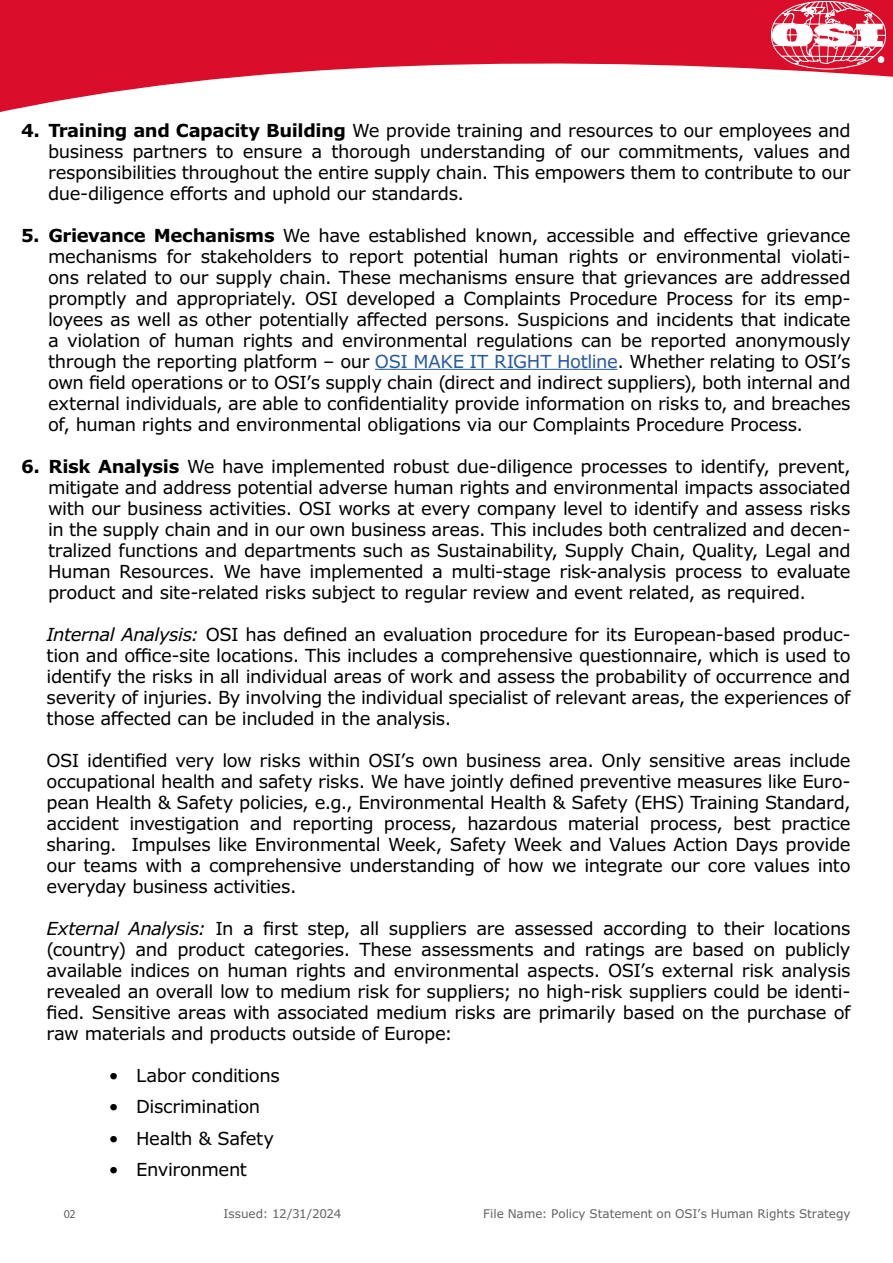
<style>
.page{position:relative;width:893px;height:1263px;background:#fff}
.page>*{position:absolute;margin:0;border:0;box-sizing:border-box;transform-origin:0 0}
.t1{font:18px/21px "Verdana Pro";letter-spacing:-.02em;color:#000;text-align:justify}
.t2{font:12px "Verdana Pro";letter-spacing:-.005em;color:#636365}
.t3{font:12px "Myriad Pro";color:#636365}
.s1{font-weight:700}
.s2{color:#275b9b}
.s3{font-style:italic}
</style>
<div class="page">
<svg style="left:0;top:0;width:893px;height:112px;fill:#da0e2b"></svg>
<hr style="left:375px;top:369px;width:242px;height:1px;background:#275b9b">
<svg style="left:771px;top:1px;width:115px;height:68px"></svg>
<p class="t1" style="left:48px;top:120px;width:804px;text-indent:-27px"><span class="s1">4. Training and Capacity Building</span> We provide training and resources to our employees and business partners to ensure a thorough understanding of our commitments, values and responsibilities throughout the entire supply chain. This empowers them to contribute to our due-diligence efforts and uphold our standards.</p>
<p class="t1" style="left:48px;top:225px;width:804px;text-indent:-27px"><span class="s1">5. Grievance Mechanisms</span> We have established known, accessible and effective grievance mechanisms for stakeholders to report potential human rights or environmental violati&shy;ons related to our supply chain. These mechanisms ensure that grievances are addressed promptly and appropriately. OSI developed a Complaints Procedure Process for its emp&shy;loyees as well as other potentially affected persons. Suspicions and incidents that indicate a violation of human rights and environmental regulations can be reported anonymously through the reporting platform – our <span class="s2">OSI MAKE IT RIGHT Hotline</span>. Whether relating to OSI’s own field operations or to OSI’s supply chain (direct and indirect suppliers), both internal and external individuals, are able to confidentiality provide information on risks to, and breaches of, human rights and environmental obligations via our Complaints Procedure Process.</p>
<p class="t1" style="left:48px;top:456px;width:804px;text-indent:-27px"><span class="s1">6. Risk Analysis</span> We have implemented robust due-diligence processes to identify, prevent, mitigate and address potential adverse human rights and environmental impacts associated with our business activities. OSI works at every company level to identify and assess risks in the supply chain and in our own business areas. This includes both centralized and decen&shy;tralized functions and departments such as Sustainability, Supply Chain, Quality, Legal and Human Resources. We have implemented a multi-stage risk-analysis process to evaluate product and site-related risks subject to regular review and event related, as required.</p>
<p class="t1" style="left:47px;top:624px;width:806px"><span class="s3">Internal Analysis:</span> OSI has defined an evaluation procedure for its European-based produc&shy;tion and office-site locations. This includes a comprehensive questionnaire, which is used to identify the risks in all individual areas of work and assess the probability of occurrence and severity of injuries. By involving the individual specialist of relevant areas, the experiences of those affected can be included in the analysis.</p>
<p class="t1" style="left:47px;top:750px;width:806px">OSI identified very low risks within OSI’s own business area. Only sensitive areas include occupational health and safety risks. We have jointly defined preventive measures like Euro&shy;pean Health &amp; Safety policies, e.g., Environmental Health &amp; Safety (EHS) Training Standard, accident investigation and reporting process, hazardous material process, best practice sharing. Impulses like Environmental Week, Safety Week and Values Action Days provide our teams with a comprehensive understanding of how we integrate our core values into everyday business activities.</p>
<p class="t1" style="left:47px;top:918px;width:806px"><span class="s3">External Analysis:</span> In a first step, all suppliers are assessed according to their locations (country) and product categories. These assessments and ratings are based on publicly available indices on human rights and environmental aspects. OSI’s external risk analysis revealed an overall low to medium risk for suppliers; no high-risk suppliers could be identi&shy;fied. Sensitive areas with associated medium risks are primarily based on the purchase of raw materials and products outside of Europe:</p>
<p class="t1" style="left:109px;top:1065px;width:172px">• Labor conditions</p>
<p class="t1" style="left:109px;top:1096px;width:153px">• Discrimination</p>
<p class="t1" style="left:109px;top:1128px;width:167px">• Health &amp; Safety</p>
<p class="t1" style="left:109px;top:1159px;width:140px">• Environment</p>
<p class="t3" style="left:64px;top:1207px;width:13px">02</p>
<p class="t2" style="left:223px;top:1206px;width:120px">Issued: 12/31/2024</p>
<p class="t2" style="left:483px;top:1206px;width:369px">File Name: Policy Statement on OSI’s Human Rights Strategy</p>
</div>
